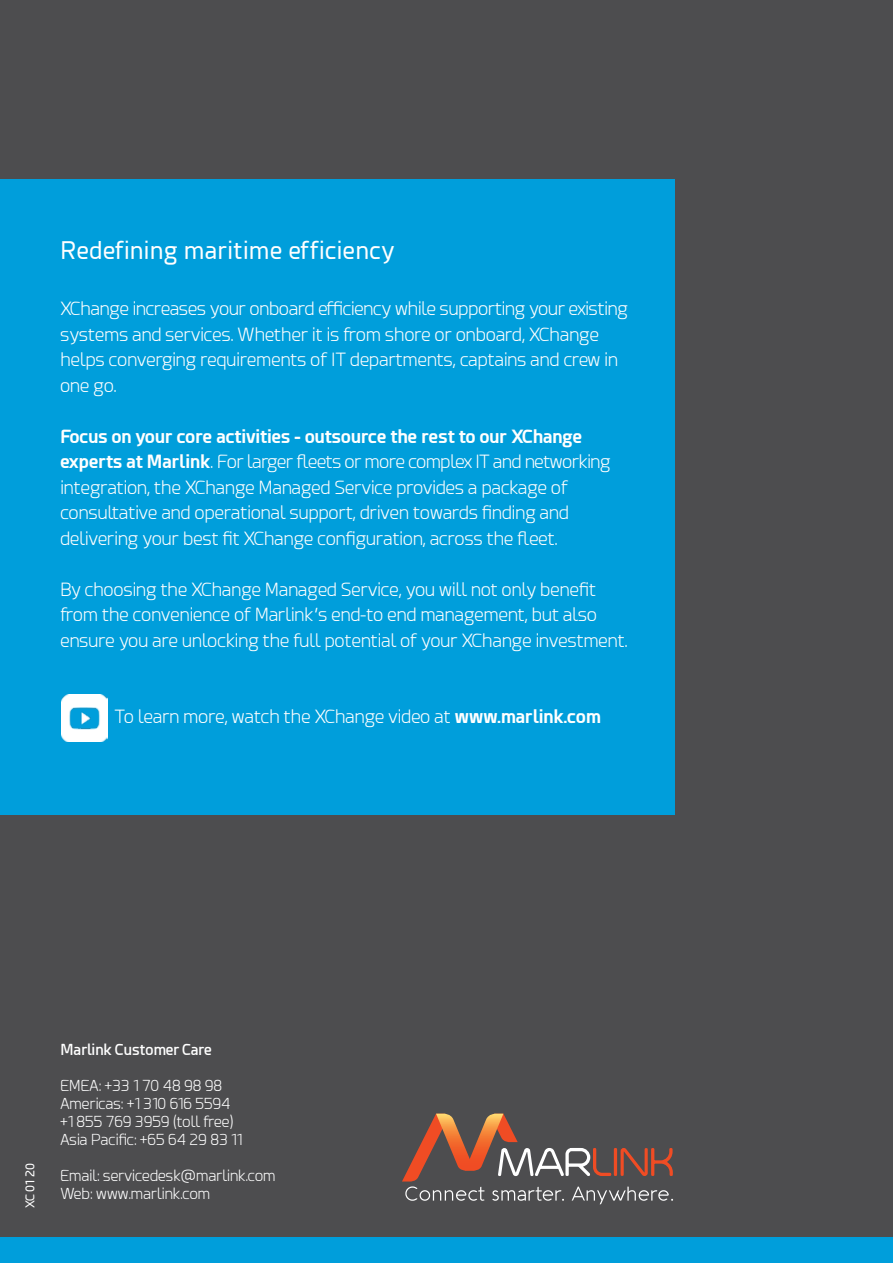
<style>
.page{position:relative;width:893px;height:1263px;background:#fff}
.page>*{position:absolute;margin:0;border:0;box-sizing:border-box;transform-origin:0 0}
.t1{font:24px "Esphimere";letter-spacing:.02em;color:#fff}
.t2{font:300 18px/25.5px "Esphimere";color:#fff}
.t3{font:300 15px/18px "Esphimere";color:#fff}
.t4{font:600 15px "Esphimere";color:#fff}
.t5{font:12px "Esphimere";color:#fff}
.s1{font-weight:700}
</style>
<div class="page">
<div style="left:0;top:0;width:893px;height:1237px;background:#4d4d4f"></div>
<div style="left:0;top:180px;width:675px;height:635px;background:#009edb"></div>
<div style="left:0;top:1237px;width:893px;height:26px;background:#009edb"></div>
<svg style="left:402px;top:1114px;width:271px;height:90px"></svg>
<img style="left:61px;top:695px;width:46px;height:46px">
<h1 class="t1" style="left:60px;top:236px;width:336px">Redefining maritime efficiency</h1>
<p class="t2" style="left:60px;top:296px;width:569px">XChange increases your onboard efficiency while supporting your existing systems and services. Whether it is from shore or onboard, XChange helps converging requirements of IT departments, captains and crew in one go.</p>
<p class="t2" style="left:60px;top:424px;width:552px"><span class="s1">Focus on your core activities - outsource the rest to our XChange experts at Marlink</span>. For larger fleets or more complex IT and networking integration, the XChange Managed Service provides a package of consultative and operational support, driven towards finding and delivering your best fit XChange configuration, across the fleet.</p>
<p class="t2" style="left:60px;top:577px;width:569px">By choosing the XChange Managed Service, you will not only benefit from the convenience of Marlink’s end-to end management, but also ensure you are unlocking the full potential of your XChange investment.</p>
<p class="t2" style="left:114px;top:704px;width:488px">To learn more, watch the XChange video at <span class="s1">www.marlink.com</span></p>
<p class="t5" style="left:23px;top:1208px;width:47px;rotate:-90deg">XC 01 20</p>
<p class="t4" style="left:60px;top:1041px;width:153px">Marlink Customer Care</p>
<p class="t3" style="left:60px;top:1077px;width:183px">EMEA: +33 1 70 48 98 98<br>Americas: +1 310 616 5594 +1 855 769 3959 (toll free)<br>Asia Pacific: +65 64 29 83 11</p>
<p class="t3" style="left:60px;top:1167px;width:217px">Email: servicedesk@marlink.com<br>Web: www.marlink.com</p>
</div>
